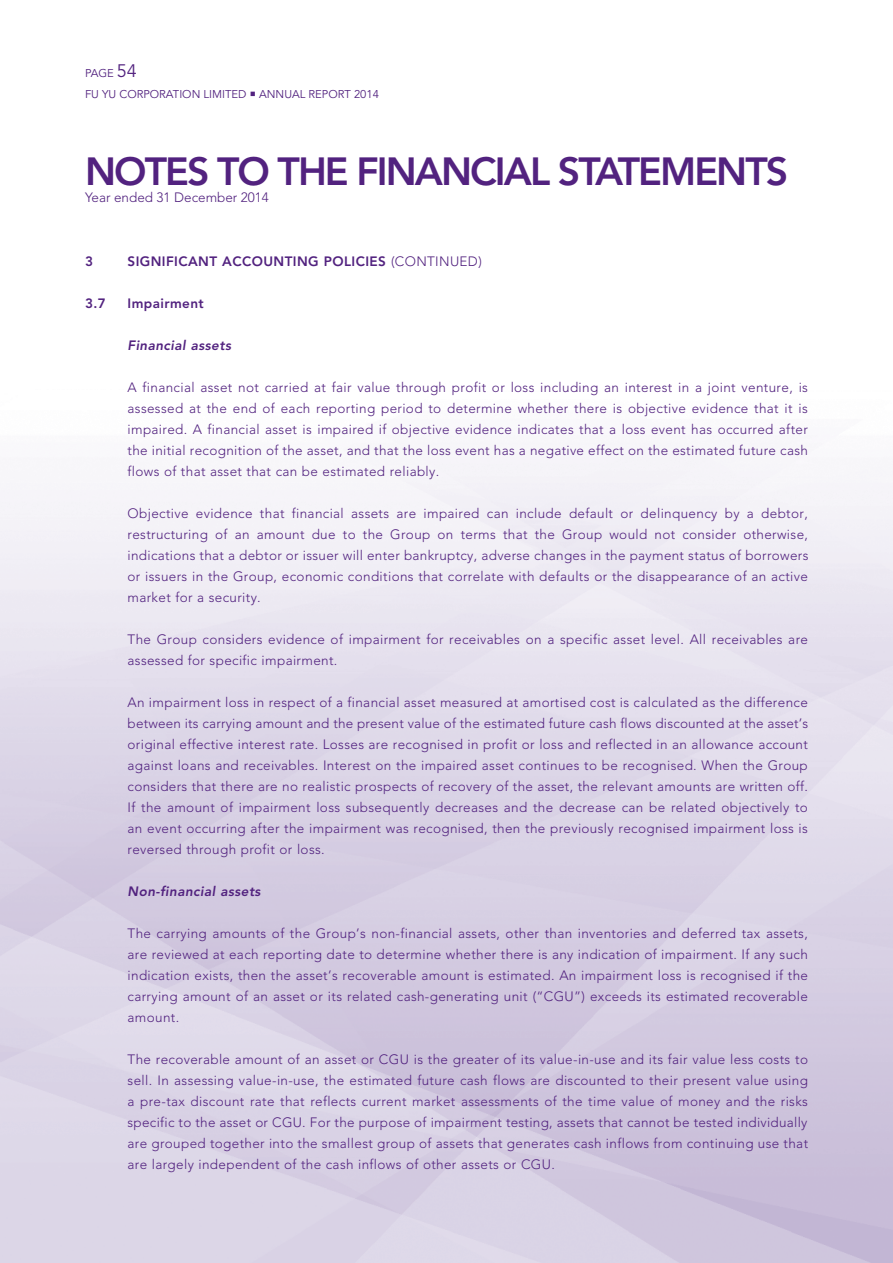
<style>
.page{position:relative;width:893px;height:1263px;background:#fff}
.page>*{position:absolute;margin:0;border:0;box-sizing:border-box;transform-origin:0 0}
.t1{font:800 39px "Avenir LT Std";letter-spacing:-.05em;color:#52227f}
._00_E_Body_Text{font:300 13.5px/21px "Avenir LT Std";letter-spacing:.025em;color:#52227f;text-align:justify}
._01_E_Heading_Body{font:800 13.5px "Avenir LT Std";letter-spacing:.03em;color:#52227f}
._03_E_Bdit_Body{font:italic 800 13.5px "Avenir LT Std";letter-spacing:.03em;color:#52227f}
._00_E_Body_Text-2{font:300 13.5px "Avenir LT Std";color:#52227f}
._02_E_Subheading_Bod{font:800 13.5px "Avenir LT Std";letter-spacing:.03em;color:#52227f}
.t2{font:11.25px "Avenir LT Std";color:#52227f}
.s1{font-size:18px}
.s2{font-weight:300}
</style>
<div class="page">
<p class="t2" style="left:85px;top:67px;width:53px">PAGE <span class="s1">54</span></p>
<p class="t2" style="left:85px;top:88px;width:295px">FU YU CORPORATION LIMITED ○ ANNUAL REPORT 2014</p>
<h1 class="t1" style="left:85px;top:149px;width:705px">NOTES TO THE FINANCIAL STATEMENTS</h1>
<p class="_00_E_Body_Text-2" style="left:85px;top:189px;width:185px">Year ended 31 December 2014</p>
<p class="_01_E_Heading_Body" style="left:85px;top:254px;width:9px">3</p>
<p class="_01_E_Heading_Body" style="left:128px;top:254px;width:356px">SIGNIFICANT ACCOUNTING POLICIES <span class="s2">(CONTINUED)</span></p>
<p class="_02_E_Subheading_Bod" style="left:85px;top:295px;width:22px">3.7</p>
<p class="_02_E_Subheading_Bod" style="left:128px;top:295px;width:78px">Impairment</p>
<p class="_03_E_Bdit_Body" style="left:128px;top:337px;width:105px">Financial assets</p>
<p class="_00_E_Body_Text" style="left:128px;top:376px;width:682px">A financial asset not carried at fair value through profit or loss including an interest in a joint venture, is assessed at the end of each reporting period to determine whether there is objective evidence that it is impaired. A financial asset is impaired if objective evidence indicates that a loss event has occurred after the initial recognition of the asset, and that the loss event has a negative effect on the estimated future cash flows of that asset that can be estimated reliably.</p>
<p class="_00_E_Body_Text" style="left:128px;top:502px;width:682px">Objective evidence that financial assets are impaired can include default or delinquency by a debtor, restructuring of an amount due to the Group on terms that the Group would not consider otherwise, indications that a debtor or issuer will enter bankruptcy, adverse changes in the payment status of borrowers or issuers in the Group, economic conditions that correlate with defaults or the disappearance of an active market for a security.</p>
<p class="_00_E_Body_Text" style="left:128px;top:628px;width:682px">The Group considers evidence of impairment for receivables on a specific asset level. All receivables are assessed for specific impairment.</p>
<p class="_00_E_Body_Text" style="left:128px;top:691px;width:682px">An impairment loss in respect of a financial asset measured at amortised cost is calculated as the difference between its carrying amount and the present value of the estimated future cash flows discounted at the asset’s original effective interest rate. Losses are recognised in profit or loss and reflected in an allowance account against loans and receivables. Interest on the impaired asset continues to be recognised. When the Group considers that there are no realistic prospects of recovery of the asset, the relevant amounts are written off.<br>If the amount of impairment loss subsequently decreases and the decrease can be related objectively to an event occurring after the impairment was recognised, then the previously recognised impairment loss is reversed through profit or loss.</p>
<p class="_03_E_Bdit_Body" style="left:128px;top:883px;width:135px">Non-financial assets</p>
<p class="_00_E_Body_Text" style="left:128px;top:922px;width:682px">The carrying amounts of the Group’s non-financial assets, other than inventories and deferred tax assets, are reviewed at each reporting date to determine whether there is any indication of impairment. If any such indication exists, then the asset’s recoverable amount is estimated. An impairment loss is recognised if the carrying amount of an asset or its related cash-generating unit (“CGU”) exceeds its estimated recoverable amount.</p>
<p class="_00_E_Body_Text" style="left:128px;top:1048px;width:682px">The recoverable amount of an asset or CGU is the greater of its value-in-use and its fair value less costs to sell. In assessing value-in-use, the estimated future cash flows are discounted to their present value using a pre-tax discount rate that reflects current market assessments of the time value of money and the risks specific to the asset or CGU. For the purpose of impairment testing, assets that cannot be tested individually are grouped together into the smallest group of assets that generates cash inflows from continuing use that are largely independent of the cash inflows of other assets or CGU.</p>
</div>
